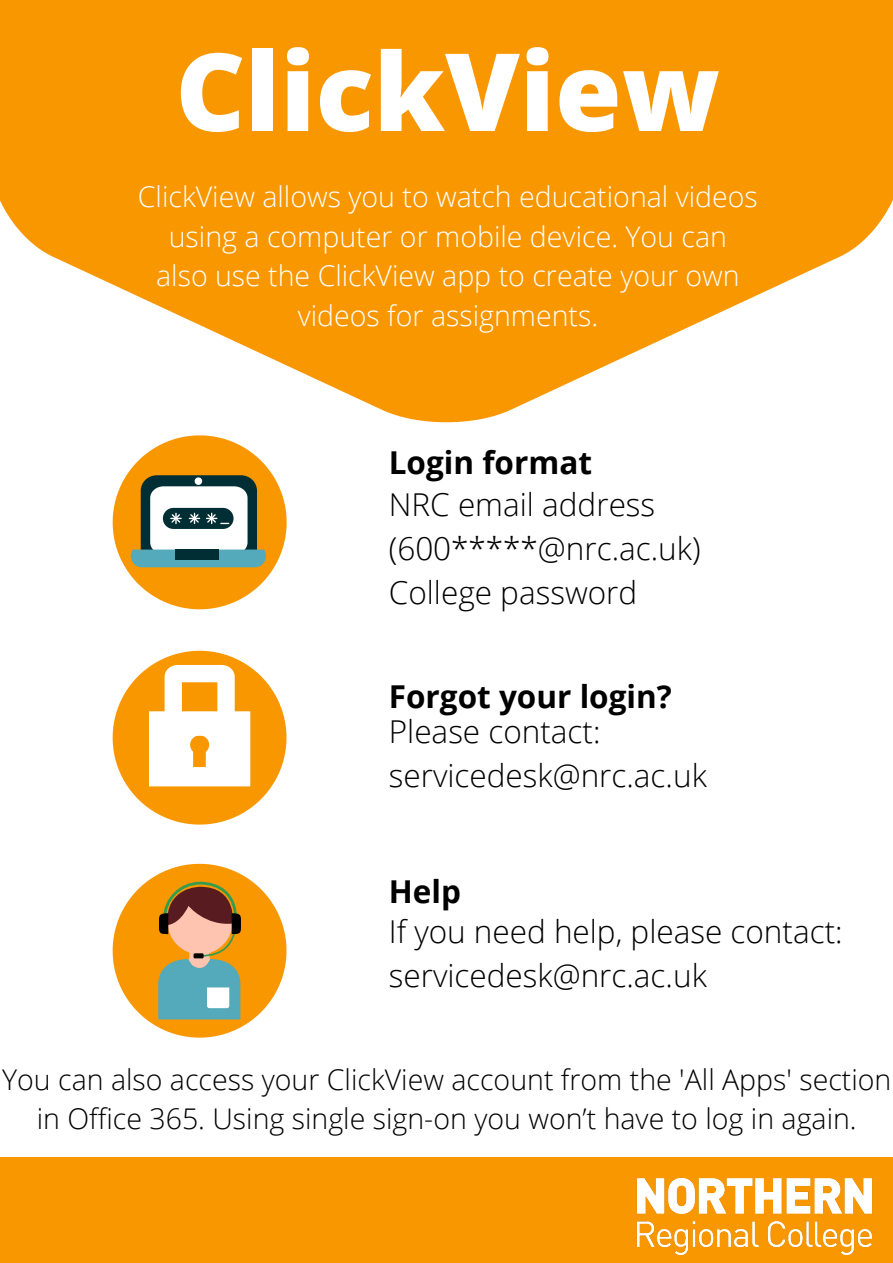
<style>
.page{position:relative;width:893px;height:1263px;background:#fff}
.page>*{position:absolute;margin:0;border:0;box-sizing:border-box;transform-origin:0 0}
.t1{font:800 108.07px "Open Sans";color:#fff}
.t2{font:300 31.5px/43.9px "Open Sans";color:#000}
.t3{font:700 31.5px "Open Sans";color:#000}
.t4{font:300 28.5px/39.4px "Open Sans";color:#fff;text-align:center}
.t5{font:300 28.5px/39.4px "Open Sans";color:#000;text-align:center}
</style>
<div class="page">
<svg style="left:0;top:0;width:893px;height:423px;fill:#f99700"></svg>
<div style="left:0;top:1158px;width:893px;height:105px;background:#f99700"></div>
<svg style="left:113px;top:435px;width:173px;height:174px"></svg>
<svg style="left:113px;top:651px;width:173px;height:173px"></svg>
<svg style="left:113px;top:864px;width:173px;height:173px"></svg>
<img style="left:637px;top:1177px;width:235px;height:78px">
<p class="t1" style="left:175px;top:16px;width:546px">ClickView</p>
<p class="t4" style="left:138px;top:177px;width:621px">ClickView allows you to watch educational videos using a computer or mobile device. You can</p>
<p class="t4" style="left:156px;top:255px;width:585px">also use the ClickView app to create your own videos for assignments.</p>
<p class="t3" style="left:389px;top:440px;width:205px">Login format</p>
<p class="t2" style="left:389px;top:482px;width:313px">NRC email address (600*****@nrc.ac.uk)</p>
<p class="t2" style="left:389px;top:570px;width:250px">College password</p>
<p class="t3" style="left:389px;top:674px;width:285px">Forgot your login?</p>
<p class="t2" style="left:389px;top:708px;width:319px">Please contact: servicedesk@nrc.ac.uk</p>
<p class="t3" style="left:389px;top:869px;width:74px">Help</p>
<p class="t2" style="left:389px;top:909px;width:455px">If you need help, please contact: servicedesk@nrc.ac.uk</p>
<p class="t5" style="left:2px;top:1059px;width:890px">You can also access your ClickView account from the 'All Apps' section in Office 365. Using single sign-on you won’t have to log in again.</p>
</div>
